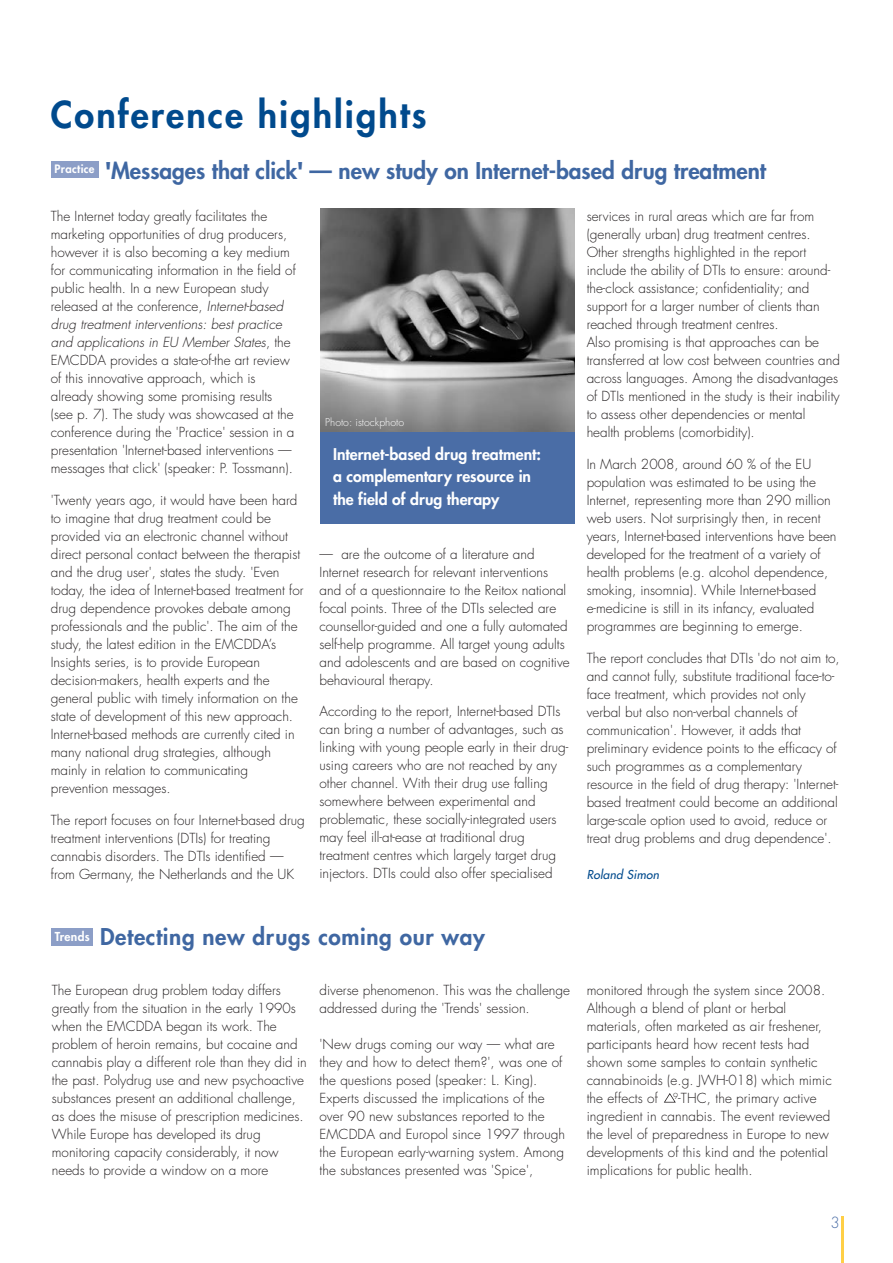
<style>
.page{position:relative;width:893px;height:1263px;background:#fff}
.page>*{position:absolute;margin:0;border:0;box-sizing:border-box;transform-origin:0 0}
.t1{font:800 36px "Futura";letter-spacing:.06em;color:#004a8d}
.t2{font:800 22.5px "Futura";color:#3f67a2}
.t3{font:800 22.5px "Futura";letter-spacing:.03em;color:#3f67a2}
.t4{font:800 15.75px/22.5px "Futura";color:#fff}
.t5{font:300 15px "Futura";color:#4a6da6}
.t6{font:300 13.5px/18px "Futura";color:#231f20}
.t7{font:italic 12px "Futura";color:#004a8d}
.t8{font:800 12px "Futura";letter-spacing:.03em;color:#fff}
.t9{font:800 11.25px "Futura";letter-spacing:.03em;color:#fff}
.t10{font:300 10.5px "Futura";color:#fff}
.s1{font-weight:700}
.s2{font-style:italic}
</style>
<div class="page">
<hr style="left:842px;top:1216px;width:2px;height:47px;background:#ffcf46">
<svg style="left:664px;top:1093px;width:12px;height:10px"></svg>
<img style="left:320px;top:209px;width:255px;height:223px">
<div style="left:320px;top:432px;width:255px;height:91px;background:#4a6da6"></div>
<div style="left:51px;top:928px;width:42px;height:18px;background:#8c9ec7"></div>
<div style="left:51px;top:162px;width:48px;height:16px;background:#8c9ec7"></div>
<h1 class="t1" style="left:51px;top:98px;width:377px">Conference highlights</h1>
<p class="t9" style="left:55px;top:164px;width:41px">Practice</p>
<h2 class="t2" style="left:105px;top:160px;width:662px"><span class="s1">'</span>Messages that click<span class="s1">'</span> — new study on Internet-based drug treatment</h2>
<p class="t6" style="left:51px;top:208px;width:247px">The Internet today greatly facilitates the marketing opportunities of drug producers, however it is also becoming a key medium for communicating information in the field of public health. In a new European study released at the conference, <span class="s2">Internet-based drug treatment interventions: best practice and applications in EU Member States</span>, t h e EMCDDA provides a state-of-the art review of this innovative approach, which is already showing some promising results (see p. 7). The study was showcased at the conference during the 'Practice' session in a presentation 'Internet-based interventions — messages that click' (speaker: P. Tossmann).</p>
<p class="t6" style="left:51px;top:492px;width:254px">'Twenty years ago, it would have been hard to imagine that drug treatment could be provided via an electronic channel without direct personal contact between the therapist and the drug user', states the study. 'Even today, the idea of Internet-based treatment for drug dependence provokes debate among professionals and the public'. The aim of the study, the latest edition in the EMCDDA’s Insights series, is to provide European decision-makers, health experts and the general public with timely information on the state of development of this new approach.<br>Internet-based methods are currently cited in many national drug strategies, although mainly in relation to communicating prevention messages.</p>
<p class="t6" style="left:51px;top:812px;width:256px">The report focuses on four Internet-based drug treatment interventions (DTIs) for treating cannabis disorders. The DTIs identified — from Germany, the Netherlands and the UK</p>
<p class="t10" style="left:325px;top:417px;width:80px">Photo: istockphoto</p>
<p class="t4" style="left:333px;top:444px;width:209px">Internet-based drug treatment: a complementary resource in the field of drug therapy</p>
<p class="t6" style="left:319px;top:546px;width:252px">— are the outcome of a literature and Internet research for relevant interventions and of a questionnaire to the Reitox national focal points. Three of the DTIs selected are counsellor-guided and one a fully automated self-help programme. All target young adults and adolescents and are based on cognitive behavioural therapy.</p>
<p class="t6" style="left:319px;top:704px;width:250px">According to the report, Internet-based DTIs can bring a number of advantages, such as linking with young people early in their drug&shy;using careers who are not reached by any other channel. With their drug use falling somewhere between experimental and problematic, these socially-integrated users may feel ill-at-ease at traditional drug treatment centres which largely target drug injectors. DTIs could also offer specialised</p>
<p class="t6" style="left:587px;top:208px;width:255px">services in rural areas which are far from (generally urban) drug treatment centres.<br>Other strengths highlighted in the report include the ability of DTIs to ensure: around&shy;the-clock assistance; confidentiality; and support for a larger number of clients than reached through treatment centres.<br>Also promising is that approaches can be transferred at low cost between countries and across languages. Among the disadvantages of DTIs mentioned in the study is their inability to assess other dependencies or mental health problems (comorbidity).</p>
<p class="t6" style="left:587px;top:456px;width:251px">In March 2008, around 60 % of the EU population was estimated to be using the Internet, representing more than 290 million web users. Not surprisingly then, in recent years, Internet-based interventions have been developed for the treatment of a variety of health problems (e.g. alcohol dependence, smoking, insomnia). While Internet-based e-medicine is still in its infancy, evaluated programmes are beginning to emerge.</p>
<p class="t6" style="left:587px;top:650px;width:255px">The report concludes that DTIs 'do not aim to, and cannot fully, substitute traditional face-to&shy;face treatment, which provides not only verbal but also non-verbal channels of communication'. However, it adds that preliminary evidence points to the efficacy of such programmes as a complementary resource in the field of drug therapy: 'Internet&shy;based treatment could become an additional large-scale option used to avoid, reduce or treat drug problems and drug dependence'.</p>
<p class="t7" style="left:587px;top:869px;width:76px">Roland Simon</p>
<h2 class="t3" style="left:100px;top:926px;width:386px">Detecting new drugs coming our way</h2>
<p class="t6" style="left:52px;top:982px;width:256px">The European drug problem today differs greatly from the situation in the early 1990s when the EMCDDA began its work. The problem of heroin remains, but cocaine and cannabis play a different role than they did in the past. Polydrug use and new psychoactive substances present an additional challenge, as does the misuse of prescription medicines.<br>While Europe has developed its drug monitoring capacity considerably, it now needs to provide a window on a more</p>
<p class="t6" style="left:319px;top:982px;width:252px">diverse phenomenon. This was the challenge addressed during the 'Trends' session.</p>
<p class="t8" style="left:55px;top:931px;width:36px">Trends</p>
<p class="t6" style="left:319px;top:1036px;width:247px">'New drugs coming our way — what are they and how to detect them?', was one of the questions posed (speaker: L. King).<br>Experts discussed the implications of the over 90 new substances reported to the EMCDDA and Europol since 1997 through the European early-warning system. Among the substances presented was 'Spice',</p>
<p class="t6" style="left:587px;top:982px;width:247px">monitored through the system since 2008.<br>Although a blend of plant or herbal materials, often marketed as air freshener, participants heard how recent tests had shown some samples to contain synthetic cannabinoids (e.g. JWH-018) which mimic the effects of <sup>9</sup>-THC, the primary active ingredient in cannabis. The event reviewed the level of preparedness in Europe to new developments of this kind and the potential implications for public health.</p>
<p class="t5" style="left:830px;top:1215px;width:11px">3</p>
</div>
